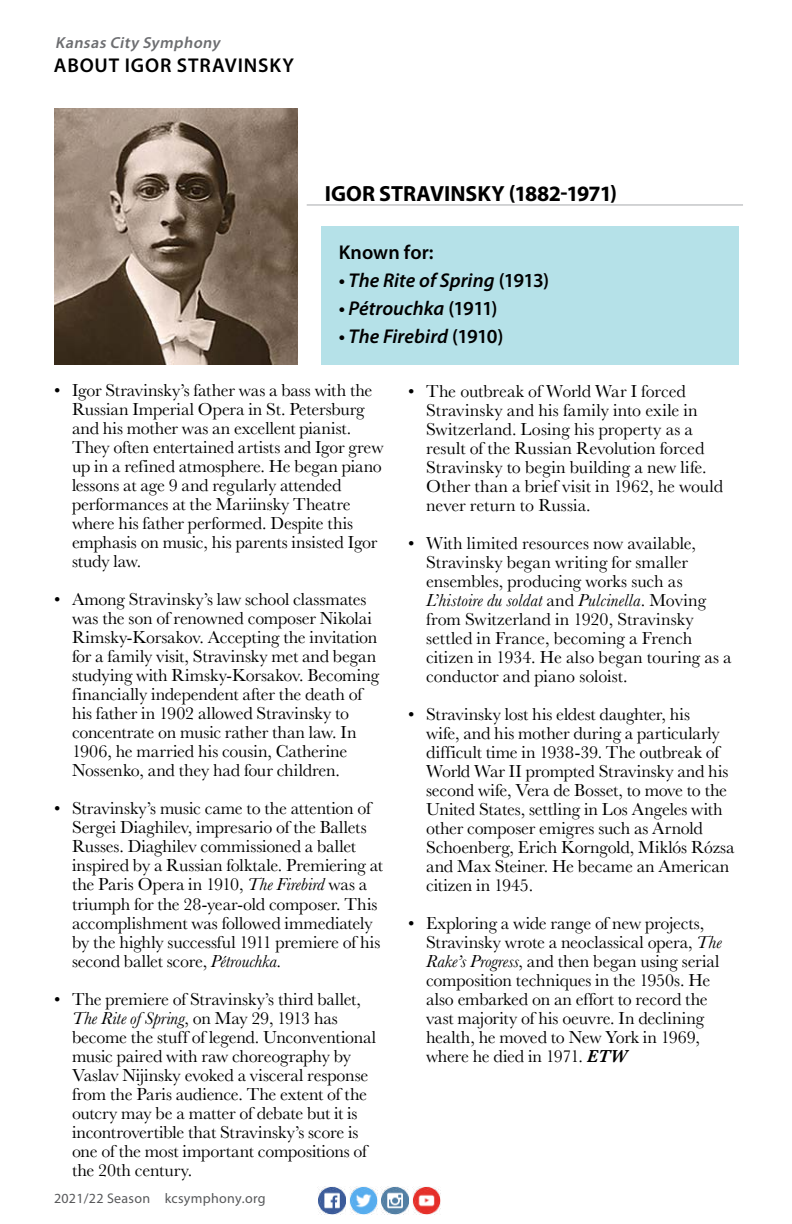
<style>
.page{position:relative;width:792px;height:1224px;background:#fff}
.page>*{position:absolute;margin:0;border:0;box-sizing:border-box;transform-origin:0 0}
.t1{font:700 22px "Myriad Pro";color:#000}
.t2{font:italic 600 20px "Myriad Pro";letter-spacing:.005em;color:#000}
.t3{font:600 20px "Myriad Pro";letter-spacing:.04em;color:#000}
.t4{font:600 20px "Myriad Pro";letter-spacing:.005em;color:#000}
.t5{font:18px/19px "Baskerville";letter-spacing:-.01em;color:#000}
.t6{font:italic 600 16px "Myriad Pro";color:#6d6e71}
.t7{font:14px "Myriad Pro";letter-spacing:.02em;color:#58595b}
.s1{font-style:normal}
.s2{font-style:italic}
.s3{font-weight:600;font-style:italic}
</style>
<div class="page">
<img style="left:318px;top:1186px;width:28px;height:29px">
<img style="left:349px;top:1186px;width:28px;height:29px">
<img style="left:412px;top:1186px;width:28px;height:29px">
<img style="left:381px;top:1186px;width:28px;height:29px">
<img style="left:54px;top:108px;width:244px;height:257px">
<div style="left:321px;top:226px;width:417px;height:139px;background:#b1e0e7"></div>
<hr style="left:307px;top:204px;width:436px;height:1px;background:#a7a9ac">
<p class="t6" style="left:55px;top:34px;width:169px">Kansas City Symphony</p>
<p class="t3" style="left:54px;top:54px;width:242px">ABOUT IGOR STRAVINSKY</p>
<p class="t1" style="left:325px;top:180px;width:294px">IGOR STRAVINSKY (1882-1971)</p>
<p class="t4" style="left:339px;top:241px;width:96px">Known for:</p>
<p class="t2" style="left:339px;top:268px;width:212px">• The Rite of Spring <span class="s1">(1913)</span></p>
<p class="t2" style="left:339px;top:296px;width:160px">• Pétrouchka <span class="s1">(1911)</span></p>
<p class="t2" style="left:339px;top:324px;width:166px">• The Firebird <span class="s1">(1910)</span></p>
<p class="t5" style="left:72px;top:381px;width:313px;text-indent:-18px">• Igor Stravinsky’s father was a bass with the Russian Imperial Opera in St. Petersburg and his mother was an excellent pianist.<br>They often entertained artists and Igor grew up in a refined atmosphere. He began piano lessons at age 9 and regularly attended performances at the Mariinsky Theatre where his father performed. Despite this emphasis on music, his parents insisted Igor study law.</p>
<p class="t5" style="left:72px;top:590px;width:309px;text-indent:-18px">• Among Stravinsky’s law school classmates was the son of renowned composer Nikolai Rimsky-Korsakov. Accepting the invitation for a family visit, Stravinsky met and began studying with Rimsky-Korsakov. Becoming financially independent after the death of his father in 1902 allowed Stravinsky to concentrate on music rather than law. In 1906, he married his cousin, Catherine Nossenko, and they had four children.</p>
<p class="t5" style="left:72px;top:799px;width:313px;text-indent:-18px">• Stravinsky’s music came to the attention of Sergei Diaghilev, impresario of the Ballets Russes. Diaghilev commissioned a ballet inspired by a Russian folktale. Premiering at the Paris Opera in 1910, <span class="s2">The Firebird</span> was a triumph for the 28-year-old composer. This accomplishment was followed immediately by the highly successful 1911 premiere of his second ballet score, <span class="s2">Pétrouchka.</span></p>
<p class="t5" style="left:72px;top:989px;width:306px;text-indent:-18px">• The premiere of Stravinsky’s third ballet, <span class="s2">The Rite of Spring</span>, on May 29, 1913 has become the stuff of legend. Unconventional music paired with raw choreography by Vaslav Nijinsky evoked a visceral response from the Paris audience. The extent of the outcry may be a matter of debate but it is incontrovertible that Stravinsky’s score is one of the most important compositions of the 20th century.</p>
<p class="t7" style="left:54px;top:1190px;width:213px">2021/22 Season kcsymphony.org</p>
<p class="t5" style="left:426px;top:382px;width:298px;text-indent:-18px">• The outbreak of World War I forced Stravinsky and his family into exile in Switzerland. Losing his property as a result of the Russian Revolution forced Stravinsky to begin building a new life.<br>Other than a brief visit in 1962, he would never return to Russia.</p>
<p class="t5" style="left:426px;top:534px;width:307px;text-indent:-18px">• With limited resources now available, Stravinsky began writing for smaller ensembles, producing works such as <span class="s2">L</span>’<span class="s2">histoire du soldat</span> and <span class="s2">Pulcinella</span>. Moving from Switzerland in 1920, Stravinsky settled in France, becoming a French citizen in 1934. He also began touring as a conductor and piano soloist.</p>
<p class="t5" style="left:426px;top:705px;width:310px;text-indent:-18px">• Stravinsky lost his eldest daughter, his<br>wife, and his mother during a particularly difficult time in 1938-39. The outbreak of World War II prompted Stravinsky and his second wife, Vera de Bosset, to move to the United States, settling in Los Angeles with other composer emigres such as Arnold Schoenberg, Erich Korngold, Miklós Rózsa and Max Steiner. He became an American citizen in 1945.</p>
<p class="t5" style="left:426px;top:914px;width:297px;text-indent:-18px">• Exploring a wide range of new projects, Stravinsky wrote a neoclassical opera, <span class="s2">The Rake’s Progress</span>, and then began using serial composition techniques in the 1950s. He also embarked on an effort to record the vast majority of his oeuvre. In declining health, he moved to New York in 1969, where he died in 1971. <span class="s3">ETW</span></p>
</div>
